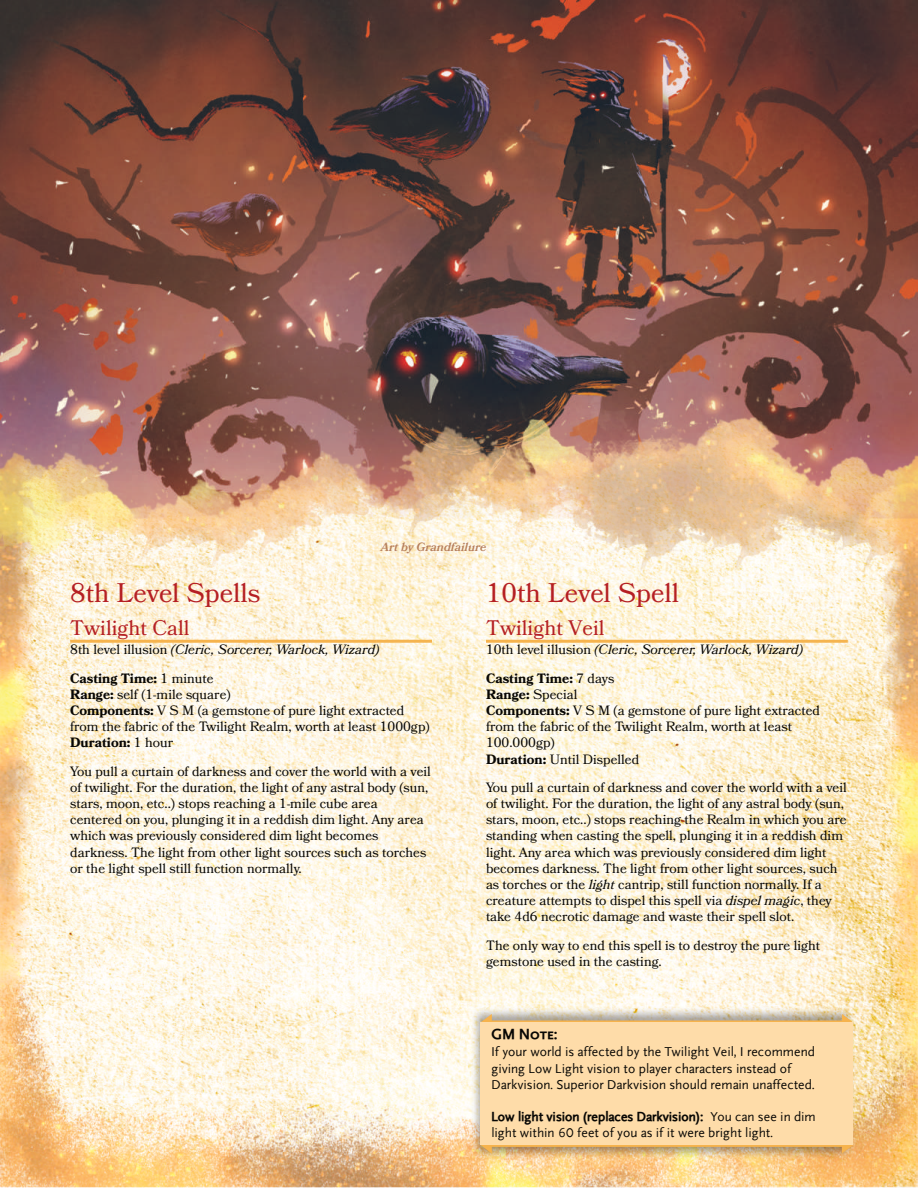
<style>
.page{position:relative;width:918px;height:1188px;background:#fff}
.page>*{position:absolute;margin:0;border:0;box-sizing:border-box;transform-origin:0 0}
.t1{font:26.85px "Bookmania";color:#b51f23}
.t2{font:21px "Bookmania";color:#b52024}
.t3{font:700 15px "Scaly Sans Caps";color:#080704}
.t4{font:13.5px/16.2px "Bookmania";color:#080704}
.t5{font:13.5px/16.2px "Scaly Sans";color:#080704}
.t6{font:italic 13.5px/28.2px "Bookmania";color:#080704}
.t7{font:italic 600 12px "Bookmania";color:#b77f5b}
.s1{font-style:normal}
.s2{font-weight:700;font-style:normal}
.s3{font-weight:700}
.s4{font-style:italic}
</style>
<div class="page">
<img style="left:0;top:571px;width:918px;height:617px">
<img style="left:471px;top:1007px;width:385px;height:152px">
<hr style="left:793px;top:640px;width:55px;height:3px;background:#f5b44f">
<hr style="left:486px;top:640px;width:307px;height:3px;background:#f6b34d">
<svg style="left:481px;top:1014px;width:11px;height:8px"></svg>
<svg style="left:842px;top:1145px;width:11px;height:8px"></svg>
<svg style="left:842px;top:1014px;width:11px;height:8px"></svg>
<svg style="left:481px;top:1145px;width:11px;height:8px"></svg>
<svg style="left:490px;top:1020px;width:354px;height:2px"></svg>
<hr style="left:490px;top:1143px;width:354px;height:4px;background:#f6b34d">
<div style="left:481px;top:1022px;width:372px;height:123px;background:#fedca9"></div>
<hr style="left:377px;top:640px;width:55px;height:3px;background:#f5b44f">
<hr style="left:70px;top:640px;width:307px;height:3px;background:#f6b34d">
<img style="left:0;top:518px;width:918px;height:53px">
<img style="left:0;top:0;width:918px;height:518px">
<p class="t7" style="left:381px;top:542px;width:107px">Art by Grandfailure</p>
<h1 class="t1" style="left:70px;top:582px;width:192px">8th Level Spells</h1>
<h2 class="t2" style="left:70px;top:619px;width:121px">Twilight Call</h2>
<p class="t6" style="left:70px;top:637px;width:311px"><span class="s1">8th level illusion</span> (Cleric, Sorcerer, Warlock, Wizard)<br><span class="s2">Casting Time:</span> <span class="s1">1 minute</span></p>
<p class="t4" style="left:70px;top:687px;width:361px"><span class="s3">Range:</span> self (1-mile square)<br><span class="s3">Components:</span> V S M (a gemstone of pure light extracted from the fabric of the Twilight Realm, worth at least 1000gp)<br><span class="s3">Duration:</span> 1 hour</p>
<p class="t4" style="left:70px;top:764px;width:362px">You pull a curtain of darkness and cover the world with a veil of twilight. For the duration, the light of any astral body (sun, stars, moon, etc..) stops reaching a 1-mile cube area centered on you, plunging it in a reddish dim light. Any area which was previously considered dim light becomes darkness. The light from other light sources such as torches or the light spell still function normally.</p>
<h1 class="t1" style="left:486px;top:582px;width:195px">10th Level Spell</h1>
<h2 class="t2" style="left:486px;top:619px;width:120px">Twilight Veil</h2>
<p class="t6" style="left:486px;top:637px;width:319px"><span class="s1">10th level illusion</span> (Cleric, Sorcerer, Warlock, Wizard)<br><span class="s2">Casting Time:</span> <span class="s1">7 days</span></p>
<p class="t4" style="left:486px;top:687px;width:336px"><span class="s3">Range:</span> Special<br><span class="s3">Components:</span> V S M (a gemstone of pure light extracted from the fabric of the Twilight Realm, worth at least<br>100.000gp)<br><span class="s3">Duration:</span> Until Dispelled</p>
<p class="t4" style="left:486px;top:780px;width:362px">You pull a curtain of darkness and cover the world with a veil of twilight. For the duration, the light of any astral body (sun, stars, moon, etc..) stops reaching the Realm in which you are standing when casting the spell, plunging it in a reddish dim light. Any area which was previously considered dim light becomes darkness. The light from other light sources, such as torches or the <span class="s4">light</span> cantrip, still function normally. If a creature attempts to dispel this spell via <span class="s4">dispel magic</span>, they take 4d6 necrotic damage and waste their spell slot.</p>
<p class="t4" style="left:486px;top:938px;width:336px">The only way to end this spell is to destroy the pure light gemstone used in the casting.</p>
<p class="t3" style="left:491px;top:1026px;width:68px">GM Note:</p>
<p class="t5" style="left:491px;top:1045px;width:325px">If your world is affected by the Twilight Veil, I recommend giving Low Light vision to player characters instead of<br>Darkvision. Superior Darkvision should remain unaffected.</p>
<p class="t5" style="left:491px;top:1110px;width:326px"><span class="s3">Low light vision (replaces Darkvision):</span> You can see in dim light within 60 feet of you as if it were bright light.</p>
</div>
